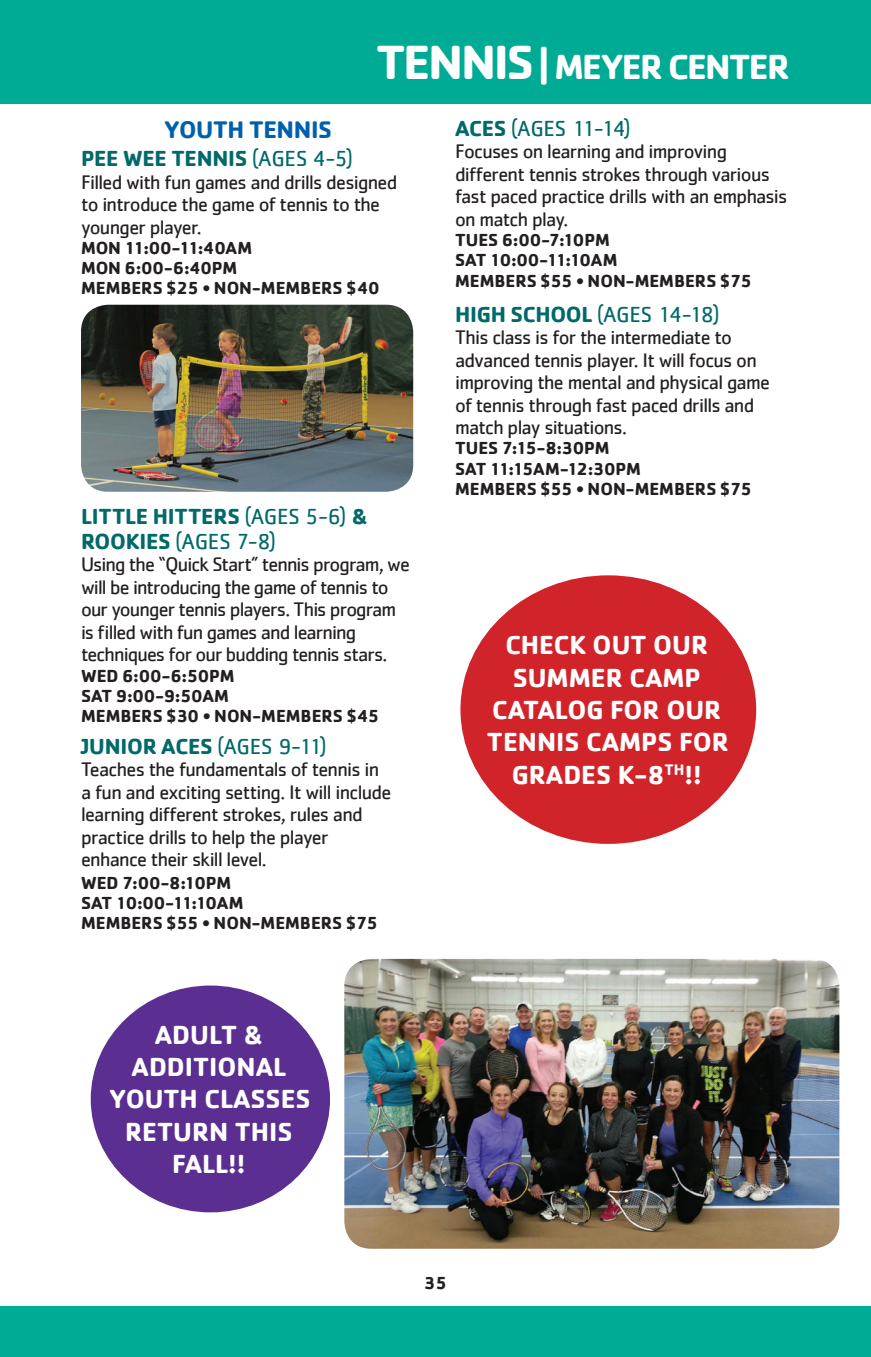
<style>
.page{position:relative;width:871px;height:1357px;background:#fff}
.page>*{position:absolute;margin:0;border:0;box-sizing:border-box;transform-origin:0 0}
.t1{font:700 36px "Cachet";letter-spacing:-.045em;color:#fff}
.t2{font:700 27px/32.4px "Cachet";color:#fff;text-align:center}
.t3{font:700 24.75px "Cachet";letter-spacing:-.015em;color:#0160ae}
.t4{font:700 22.5px/24.8px "Cachet";letter-spacing:-.01em;color:#016a69}
.t5{font:22.5px "Cachet";letter-spacing:-.02em;color:#016a69}
.t6{font:20.25px/22.5px "Cachet";letter-spacing:-.04em;color:#231f20}
.t7{font:700 18px/20.2px "Cachet";letter-spacing:-.005em;color:#231f20}
.s1{font-size:49.5px}
.s2{font-size:40.5px}
.s3{font-weight:400}
.s4{font-weight:700}
</style>
<div class="page">
<div style="left:0;top:1306px;width:871px;height:51px;background:#00ab95"></div>
<hr style="left:0;top:0;width:1px;height:103px;background:#00ab95">
<div style="left:3px;top:0;width:868px;height:103px;background:#00ab95"></div>
<img style="left:81px;top:305px;width:332px;height:187px">
<div style="left:460px;top:575px;width:296px;height:269px;background:#d1232a;border-radius:50%"></div>
<div style="left:91px;top:985px;width:239px;height:227px;background:#5b2e91;border-radius:50%"></div>
<img style="left:344px;top:959px;width:495px;height:290px">
<h1 class="t1" style="left:376px;top:44px;width:415px"><span class="s1">TENNIS</span> <span class="s2">|</span> MEYER CENTER</h1>
<p class="t3" style="left:164px;top:113px;width:169px">YOUTH TENNIS</p>
<p class="t4" style="left:81px;top:145px;width:273px">PEE WEE TENNIS <span class="s3">(AGES 4-5)</span></p>
<p class="t6" style="left:81px;top:170px;width:318px">Filled with fun games and drills designed to introduce the game of tennis to the younger player.</p>
<p class="t7" style="left:81px;top:237px;width:300px">MON 11:00-11:40AM<br>MON 6:00-6:40PM<br>MEMBERS $25 • NON-MEMBERS $40</p>
<p class="t4" style="left:81px;top:503px;width:288px">LITTLE HITTERS <span class="s3">(AGES 5-6)</span> &amp;<br>ROOKIES <span class="s3">(AGES 7-8)</span></p>
<p class="t6" style="left:81px;top:553px;width:330px">Using the “Quick Start” tennis program, we will be introducing the game of tennis to our younger tennis players. This program is filled with fun games and learning techniques for our budding tennis stars.</p>
<p class="t7" style="left:81px;top:665px;width:300px">WED 6:00-6:50PM<br>SAT 9:00-9:50AM<br>MEMBERS $30 • NON-MEMBERS $45</p>
<p class="t4" style="left:81px;top:733px;width:247px">JUNIOR ACES <span class="s3">(AGES 9-11)</span></p>
<p class="t6" style="left:81px;top:758px;width:312px">Teaches the fundamentals of tennis in a fun and exciting setting. It will include learning different strokes, rules and practice drills to help the player enhance their skill level.</p>
<p class="t7" style="left:81px;top:872px;width:298px">WED 7:00-8:10PM<br>SAT 10:00-11:10AM<br>MEMBERS $55 • NON-MEMBERS $75</p>
<h2 class="t2" style="left:109px;top:1017px;width:203px">ADULT &amp;<br>ADDITIONAL<br>YOUTH CLASSES<br>RETURN THIS<br>FALL!!</h2>
<p class="t5" style="left:455px;top:115px;width:177px"><span class="s4">ACES</span> (AGES 11-14)</p>
<p class="t6" style="left:455px;top:140px;width:334px">Focuses on learning and improving different tennis strokes through various fast paced practice drills with an emphasis on match play.</p>
<p class="t7" style="left:455px;top:229px;width:298px">TUES 6:00-7:10PM<br>SAT 10:00-11:10AM<br>MEMBERS $55 • NON-MEMBERS $75</p>
<p class="t5" style="left:455px;top:301px;width:266px"><span class="s4">HIGH SCHOOL</span> (AGES 14-18)</p>
<p class="t6" style="left:455px;top:326px;width:317px">This class is for the intermediate to advanced tennis player. It will focus on improving the mental and physical game of tennis through fast paced drills and match play situations.</p>
<p class="t7" style="left:455px;top:437px;width:298px">TUES 7:15-8:30PM<br>SAT 11:15AM-12:30PM<br>MEMBERS $55 • NON-MEMBERS $75</p>
<h2 class="t2" style="left:487px;top:628px;width:243px">CHECK OUT OUR<br>SUMMER CAMP<br>CATALOG FOR OUR<br>TENNIS CAMPS FOR<br>GRADES K-8<sup>TH</sup>!!</h2>
<p class="t7" style="left:424px;top:1271px;width:24px">35</p>
</div>
